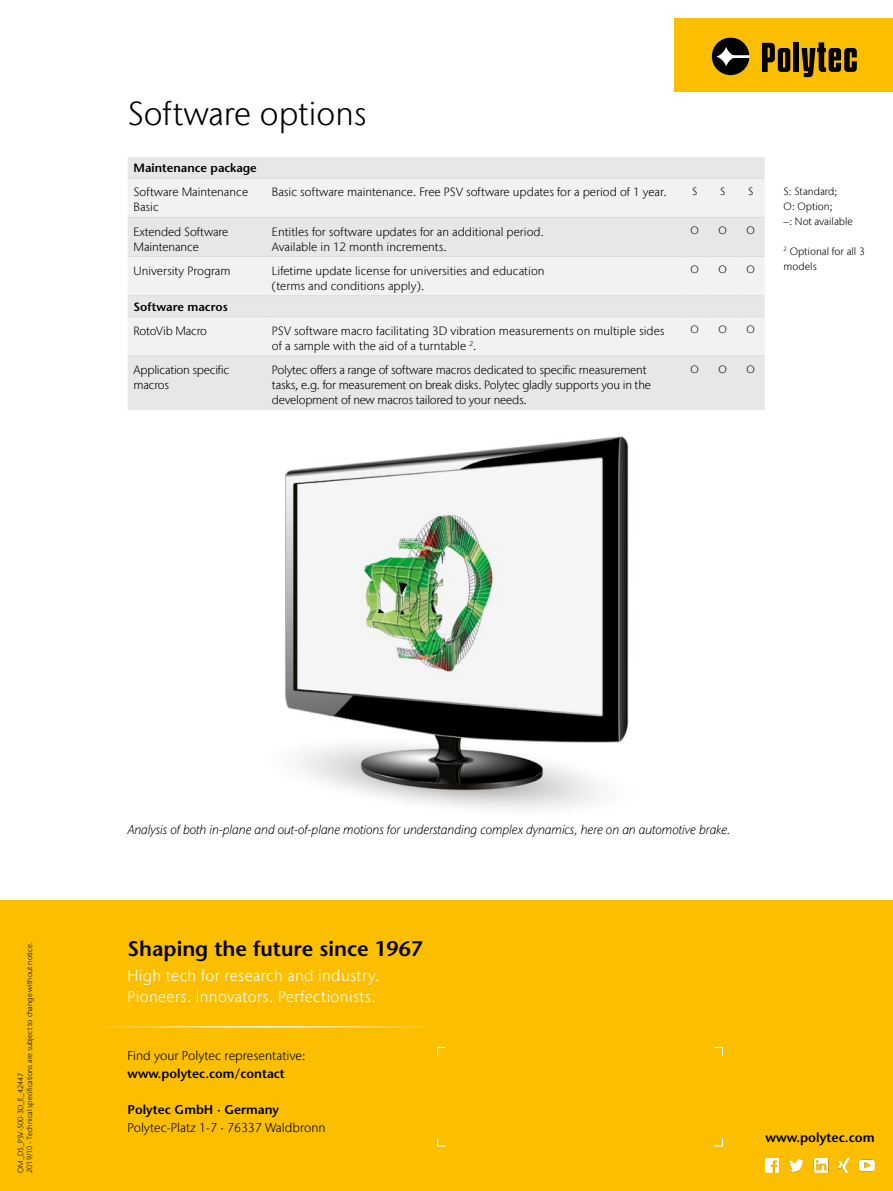
<style>
.page{position:relative;width:893px;height:1191px;background:#fff}
.page>*{position:absolute;margin:0;border:0;box-sizing:border-box;transform-origin:0 0}
.t1{font:300 33px "Stone Sans IIITC Com";color:#000}
.t2{font:600 21px "Stone Sans";color:#000}
.t3{font:300 15.75px/21px "Stone Sans IIITC Com";letter-spacing:.02em;color:#fff}
.t4{font:600 13.05px "Stone Sans";color:#000}
.t5{font:italic 300 12.75px "Stone Sans IIITC Com";color:#000}
.t6{font:300 12.75px "Stone Sans IIITC Com";color:#000}
.t7{font:600 12.75px "Stone Sans";color:#000}
.t8{font:300 12px/15px "Stone Sans IIITC Com";color:#000}
.t9{font:300 12px/15px "Stone Sans IIITC Com";letter-spacing:-.02em;color:#000}
.t10{font:600 12px "Stone Sans";color:#000}
.t11{font:300 10.5px/15px "Stone Sans IIITC Com";color:#000}
.t12{font:300 7.5px/9px "Stone Sans IIITC Com";color:#000}
</style>
<div class="page">
<div style="left:674px;top:19px;width:219px;height:73px;background:#fcbf00"></div>
<div style="left:793px;top:42px;width:6px;height:30px;background:#000"></div>
<svg style="left:762px;top:43px;width:28px;height:29px"></svg>
<svg style="left:712px;top:38px;width:37px;height:37px"></svg>
<svg style="left:801px;top:42px;width:56px;height:35px"></svg>
<img style="left:285px;top:436px;width:344px;height:373px">
<div style="left:128px;top:157px;width:637px;height:253px;background:#e7e7e7"></div>
<svg style="left:128px;top:179px;width:637px;height:177px;fill:#f2f2f2"></svg>
<hr style="left:128px;top:178px;width:138px;height:1px;background:#dadada">
<hr style="left:266px;top:178px;width:415px;height:1px;background:#dadada">
<svg style="left:681px;top:178px;width:84px;height:1px"></svg>
<hr style="left:128px;top:217px;width:138px;height:1px;background:#dadada">
<hr style="left:266px;top:217px;width:415px;height:1px;background:#dadada">
<svg style="left:681px;top:217px;width:84px;height:1px"></svg>
<hr style="left:128px;top:256px;width:138px;height:1px;background:#dadada">
<hr style="left:266px;top:256px;width:415px;height:1px;background:#dadada">
<svg style="left:681px;top:256px;width:84px;height:1px"></svg>
<hr style="left:128px;top:295px;width:138px;height:1px;background:#dadada">
<hr style="left:266px;top:295px;width:415px;height:1px;background:#dadada">
<svg style="left:681px;top:295px;width:84px;height:1px"></svg>
<hr style="left:128px;top:316px;width:138px;height:1px;background:#dadada">
<hr style="left:266px;top:316px;width:415px;height:1px;background:#dadada">
<svg style="left:681px;top:316px;width:84px;height:1px"></svg>
<hr style="left:128px;top:356px;width:138px;height:1px;background:#dadada">
<hr style="left:266px;top:356px;width:415px;height:1px;background:#dadada">
<svg style="left:681px;top:356px;width:84px;height:1px"></svg>
<div style="left:0;top:900px;width:893px;height:291px;background:#fcbf00"></div>
<svg style="left:437px;top:1046px;width:9px;height:10px"></svg>
<svg style="left:437px;top:1138px;width:9px;height:8px"></svg>
<svg style="left:714px;top:1046px;width:9px;height:10px"></svg>
<svg style="left:714px;top:1138px;width:9px;height:8px"></svg>
<hr style="left:266px;top:1026px;width:170px;height:1px;background:#fff">
<hr style="left:96px;top:1026px;width:170px;height:1px;background:#fff">
<img style="left:765px;top:1158px;width:110px;height:15px">
<h1 class="t1" style="left:128px;top:94px;width:241px">Software options</h1>
<p class="t10" style="left:134px;top:161px;width:125px">Maintenance package</p>
<p class="t8" style="left:134px;top:185px;width:116px">Software Maintenance<br>Basic</p>
<p class="t8" style="left:272px;top:185px;width:396px">Basic software maintenance. Free PSV software updates for a period of 1 year.</p>
<p class="t11" style="left:692px;top:184px;width:7px">S</p>
<p class="t11" style="left:720px;top:184px;width:7px">S</p>
<p class="t11" style="left:748px;top:184px;width:7px">S</p>
<p class="t8" style="left:134px;top:224px;width:96px">Extended Software<br>Maintenance</p>
<p class="t8" style="left:272px;top:224px;width:274px">Entitles for software updates for an additional period.<br>Available in 12 month increments.</p>
<p class="t11" style="left:690px;top:223px;width:10px">O</p>
<p class="t11" style="left:718px;top:223px;width:10px">O</p>
<p class="t11" style="left:746px;top:223px;width:10px">O</p>
<p class="t8" style="left:134px;top:263px;width:98px">University Program</p>
<p class="t8" style="left:272px;top:263px;width:274px">Lifetime update license for universities and education (terms and conditions apply).</p>
<p class="t11" style="left:690px;top:262px;width:10px">O</p>
<p class="t11" style="left:718px;top:262px;width:10px">O</p>
<p class="t11" style="left:746px;top:262px;width:10px">O</p>
<p class="t10" style="left:134px;top:299px;width:96px">Software macros</p>
<p class="t9" style="left:134px;top:323px;width:75px">RotoVib Macro</p>
<p class="t8" style="left:272px;top:323px;width:394px">PSV software macro facilitating 3D vibration measurements on multiple sides of a sample with the aid of a turntable <sup>2</sup>.</p>
<p class="t11" style="left:690px;top:322px;width:10px">O</p>
<p class="t11" style="left:718px;top:322px;width:10px">O</p>
<p class="t11" style="left:746px;top:322px;width:10px">O</p>
<p class="t9" style="left:134px;top:362px;width:97px">Application specific macros</p>
<p class="t9" style="left:272px;top:362px;width:380px">Polytec offers a range of software macros dedicated to specific measurement tasks, e.g. for measurement on break disks. Polytec gladly supports you in the development of new macros tailored to your needs.</p>
<p class="t11" style="left:690px;top:361px;width:10px">O</p>
<p class="t11" style="left:718px;top:361px;width:10px">O</p>
<p class="t11" style="left:746px;top:361px;width:10px">O</p>
<p class="t11" style="left:784px;top:184px;width:71px">S: Standard;<br>O: Option;<br>–: Not available</p>
<p class="t11" style="left:784px;top:244px;width:83px"><sup>2</sup> Optional for all 3 models</p>
<p class="t5" style="left:128px;top:821px;width:604px">Analysis of both in-plane and out-of-plane motions for understanding complex dynamics, here on an automotive brake.</p>
<p class="t12" style="left:16px;top:1172px;width:232px;rotate:-90deg">OM_DS_PSV-500-3D_E_42447<br>2019/10 - Technical specifications are subject to change without notice.</p>
<h2 class="t2" style="left:128px;top:935px;width:297px">Shaping the future since 1967</h2>
<h3 class="t3" style="left:128px;top:965px;width:253px">High tech for research and industry.<br>Pioneers. Innovators. Perfectionists.</h3>
<p class="t6" style="left:128px;top:1047px;width:180px">Find your Polytec representative:</p>
<p class="t7" style="left:128px;top:1065px;width:159px">www.polytec.com/contact</p>
<p class="t7" style="left:128px;top:1101px;width:153px">Polytec GmbH · Germany</p>
<p class="t6" style="left:128px;top:1119px;width:199px">Polytec-Platz 1-7 · 76337 Waldbronn</p>
<p class="t4" style="left:765px;top:1129px;width:111px">www.polytec.com</p>
</div>
